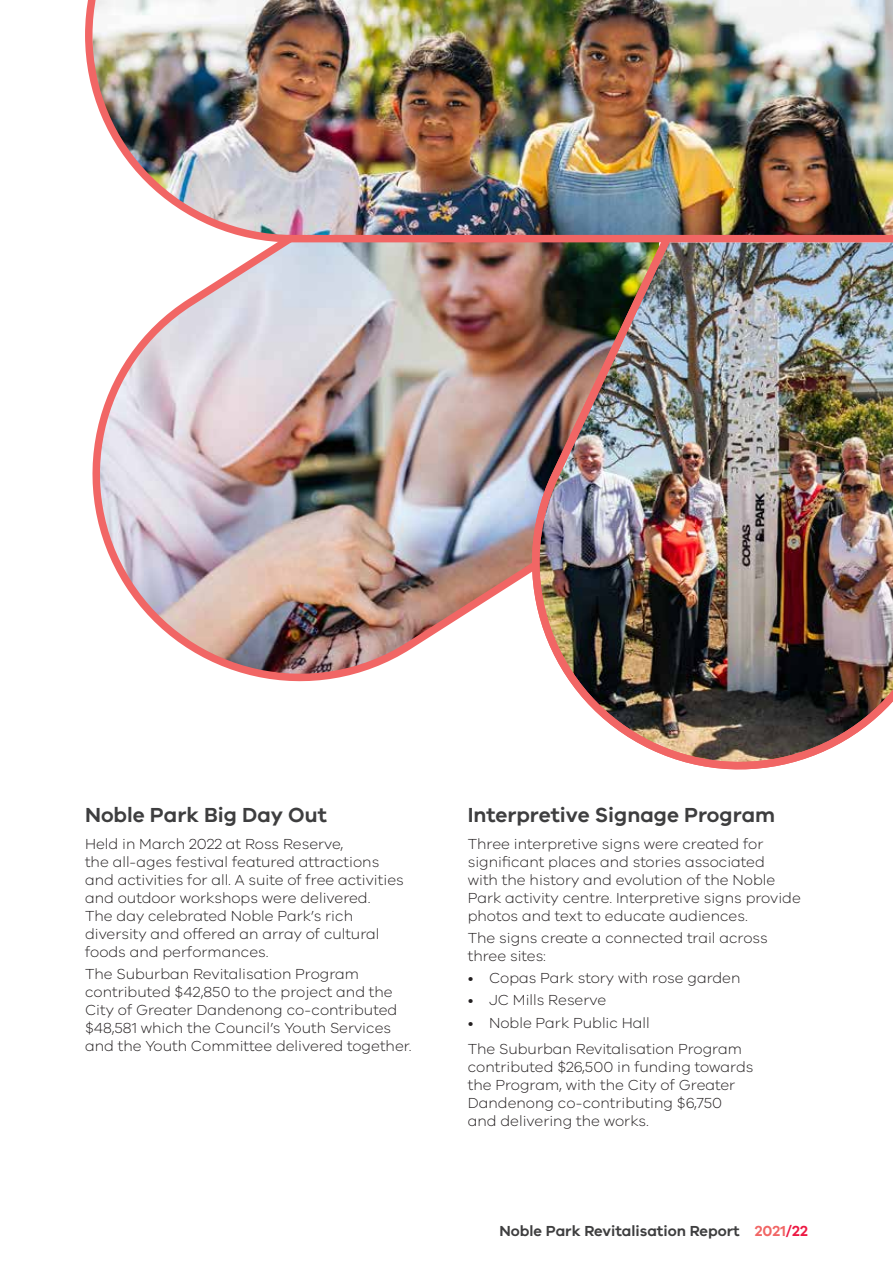
<style>
.page{position:relative;width:893px;height:1263px;background:#fff}
.page>*{position:absolute;margin:0;border:0;box-sizing:border-box;transform-origin:0 0}
._02__Heading_2{font:600 21px "VIC";color:#3e3e3f}
._04__Body{font:300 15px/18px "VIC";color:#231f20}
.t1{font:600 15px "VIC";color:#3e3e3f}
.s1{color:#f16665}
.s2{color:#ed1943}
</style>
<div class="page">
<img style="left:92px;top:242px;width:415px;height:440px">
<img style="left:507px;top:242px;width:386px;height:528px">
<img style="left:85px;top:0;width:808px;height:242px">
<p class="_02__Heading_2" style="left:85px;top:802px;width:243px">Noble Park Big Day Out</p>
<p class="_04__Body" style="left:85px;top:834px;width:320px">Held in March 2022 at Ross Reserve,<br>the all‑ages festival featured attractions and activities for all. A suite of free activities and outdoor workshops were delivered.<br>The day celebrated Noble Park’s rich diversity and offered an array of cultural foods and performances.</p>
<p class="_04__Body" style="left:85px;top:964px;width:328px">The Suburban Revitalisation Program contributed $42,850 to the project and the City of Greater Dandenong co‑contributed $48,581 which the Council’s Youth Services and the Youth Committee delivered together.</p>
<p class="_02__Heading_2" style="left:468px;top:802px;width:309px">Interpretive Signage Program</p>
<p class="_04__Body" style="left:468px;top:834px;width:335px">Three interpretive signs were created for significant places and stories associated<br>with the history and evolution of the Noble Park activity centre. Interpretive signs provide photos and text to educate audiences.</p>
<p class="_04__Body" style="left:468px;top:928px;width:301px">The signs create a connected trail across three sites:</p>
<p class="_04__Body" style="left:468px;top:968px;width:274px">• Copas Park story with rose garden</p>
<p class="_04__Body" style="left:468px;top:991px;width:140px">• JC Mills Reserve</p>
<p class="_04__Body" style="left:468px;top:1013px;width:184px">• Noble Park Public Hall</p>
<p class="_04__Body" style="left:468px;top:1039px;width:287px">The Suburban Revitalisation Program contributed $26,500 in funding towards the Program, with the City of Greater Dandenong co‑contributing $6,750 and delivering the works.</p>
<p class="t1" style="left:499px;top:1222px;width:310px">Noble Park Revitalisation Report <span class="s1">2021</span><span class="s2">/22</span></p>
</div>
